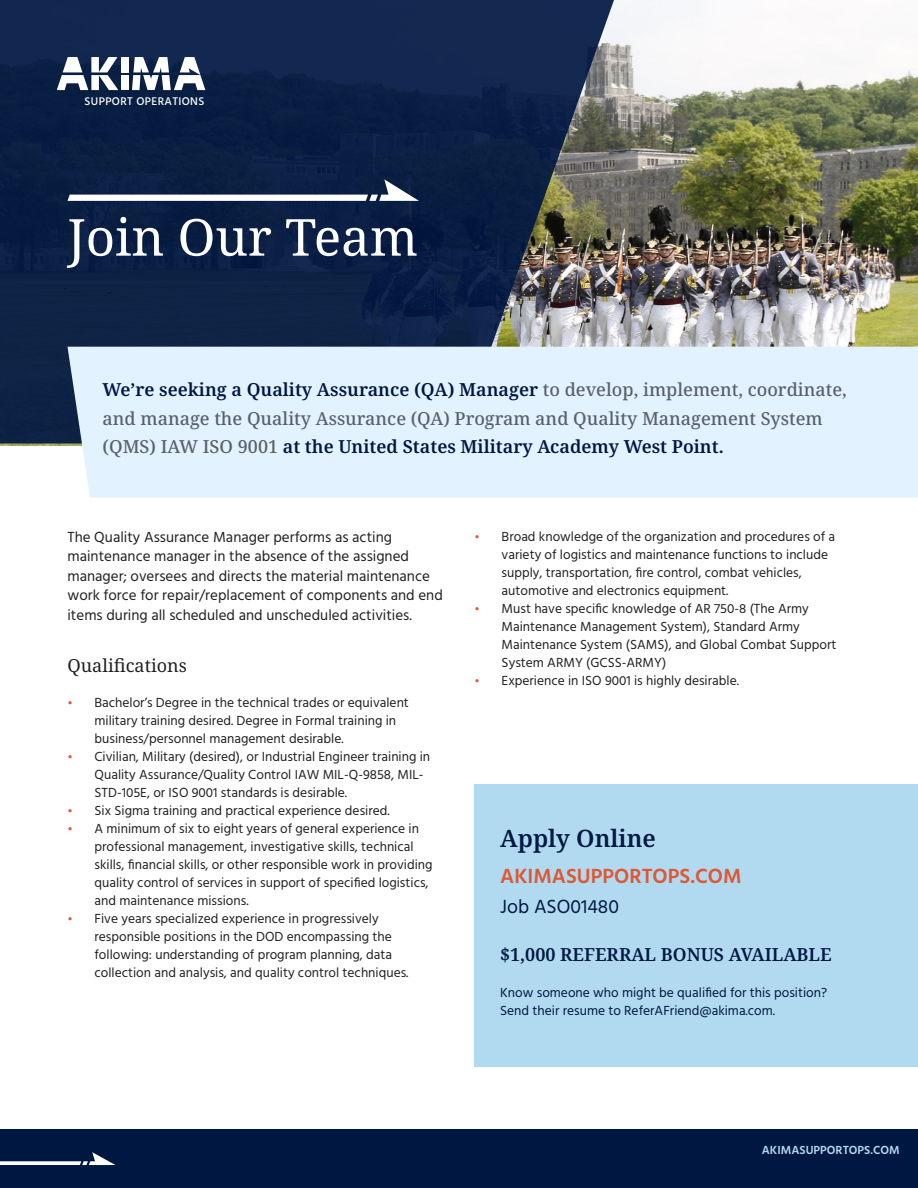
<style>
.page{position:relative;width:918px;height:1188px;background:#fff}
.page>*{position:absolute;margin:0;border:0;box-sizing:border-box;transform-origin:0 0}
.t1{font:51px "Noto Serif";color:#fff}
.t2{font:600 24px "Noto Serif";color:#001742}
.t3{font:600 21px "Hind";color:#de5833}
.t4{font:19.5px "Hind";color:#001742}
.t5{font:500 18px/28.5px "Noto Serif";color:#5a616a}
.t6{font:600 18px "Noto Serif";color:#001742}
.t7{font:18px "Noto Serif";color:#231f20}
.t8{font:15px/19.5px "Hind";color:#231f20}
.t9{font:13.5px/18px "Hind";color:#231f20}
.t10{font:13.5px/18px "Hind";color:#001742}
.t11{font:600 12px "Hind";color:#b1daf0}
.t12{font:500 11.4px "Hind";letter-spacing:.03em;color:#fff}
.s1{font-weight:600;color:#001742}
.s2{font-size:12px;color:#de5833}
</style>
<div class="page">
<img style="left:0;top:1px;width:918px;height:445px">
<svg style="left:0;top:0;width:620px;height:444px;fill:#0e2345"></svg>
<div style="left:475px;top:784px;width:443px;height:283px;background:#b1daf0"></div>
<div style="left:68px;top:347px;width:850px;height:151px;background:#e2f2ff"></div>
<svg style="left:67px;top:179px;width:352px;height:22px"></svg>
<div style="left:0;top:1129px;width:918px;height:59px;background:#001742"></div>
<svg style="left:0;top:1152px;width:116px;height:13px"></svg>
<svg style="left:132px;top:57px;width:73px;height:33px"></svg>
<div style="left:121px;top:57px;width:8px;height:15px;background:#fff"></div>
<div style="left:121px;top:75px;width:8px;height:15px;background:#fff"></div>
<svg style="left:57px;top:57px;width:61px;height:33px"></svg>
<p class="t12" style="left:85px;top:94px;width:121px">SUPPORT OPERATIONS</p>
<p class="t1" style="left:68px;top:202px;width:352px">Join Our Team</p>
<p class="t5" style="left:103px;top:376px;width:746px"><span class="s1">We’re seeking a Quality Assurance (QA) Manager</span> to develop, implement, coordinate, and manage the Quality Assurance (QA) Program and Quality Management System (QMS) IAW ISO 9001 <span class="s1">at the United States Military Academy West Point.</span></p>
<p class="t8" style="left:68px;top:528px;width:377px">The Quality Assurance Manager performs as acting maintenance manager in the absence of the assigned manager; oversees and directs the material maintenance work force for repair/replacement of components and end items during all scheduled and unscheduled activities.</p>
<p class="t7" style="left:68px;top:654px;width:121px">Qualifications</p>
<p class="t9" style="left:94px;top:694px;width:316px;text-indent:-27px"><span class="s2">•</span> Bachelor’s Degree in the technical trades or equivalent military training desired. Degree in Formal training in business/personnel management desirable.</p>
<p class="t9" style="left:94px;top:748px;width:337px;text-indent:-27px"><span class="s2">•</span> Civilian, Military (desired), or Industrial Engineer training in<br>Quality Assurance/Quality Control IAW MIL-Q-9858, MIL-<br>STD-105E, or ISO 9001 standards is desirable.</p>
<p class="t9" style="left:68px;top:802px;width:324px"><span class="s2">•</span> Six Sigma training and practical experience desired.</p>
<p class="t9" style="left:94px;top:820px;width:340px;text-indent:-27px"><span class="s2">•</span> A minimum of six to eight years of general experience in professional management, investigative skills, technical skills, financial skills, or other responsible work in providing quality control of services in support of specified logistics, and maintenance missions.</p>
<p class="t9" style="left:94px;top:910px;width:316px;text-indent:-27px"><span class="s2">•</span> Five years specialized experience in progressively responsible positions in the DOD encompassing the following: understanding of program planning, data collection and analysis, and quality control techniques.</p>
<p class="t9" style="left:502px;top:528px;width:335px;text-indent:-27px"><span class="s2">•</span> Broad knowledge of the organization and procedures of a variety of logistics and maintenance functions to include supply, transportation, fire control, combat vehicles, automotive and electronics equipment.</p>
<p class="t9" style="left:502px;top:600px;width:336px;text-indent:-27px"><span class="s2">•</span> Must have specific knowledge of AR 750-8 (The Army Maintenance Management System), Standard Army Maintenance System (SAMS), and Global Combat Support System ARMY (GCSS-ARMY)</p>
<p class="t9" style="left:475px;top:672px;width:266px"><span class="s2">•</span> Experience in ISO 9001 is highly desirable.</p>
<p class="t2" style="left:500px;top:822px;width:157px">Apply Online</p>
<p class="t3" style="left:500px;top:861px;width:243px">AKIMASUPPORTOPS.COM</p>
<p class="t4" style="left:500px;top:894px;width:120px">Job ASO01480</p>
<p class="t6" style="left:500px;top:942px;width:333px">$1,000 REFERRAL BONUS AVAILABLE</p>
<p class="t10" style="left:500px;top:984px;width:328px">Know someone who might be qualified for this position?<br>Send their resume to ReferAFriend@akima.com.</p>
<p class="t11" style="left:762px;top:1142px;width:139px">AKIMASUPPORTOPS.COM</p>
</div>
